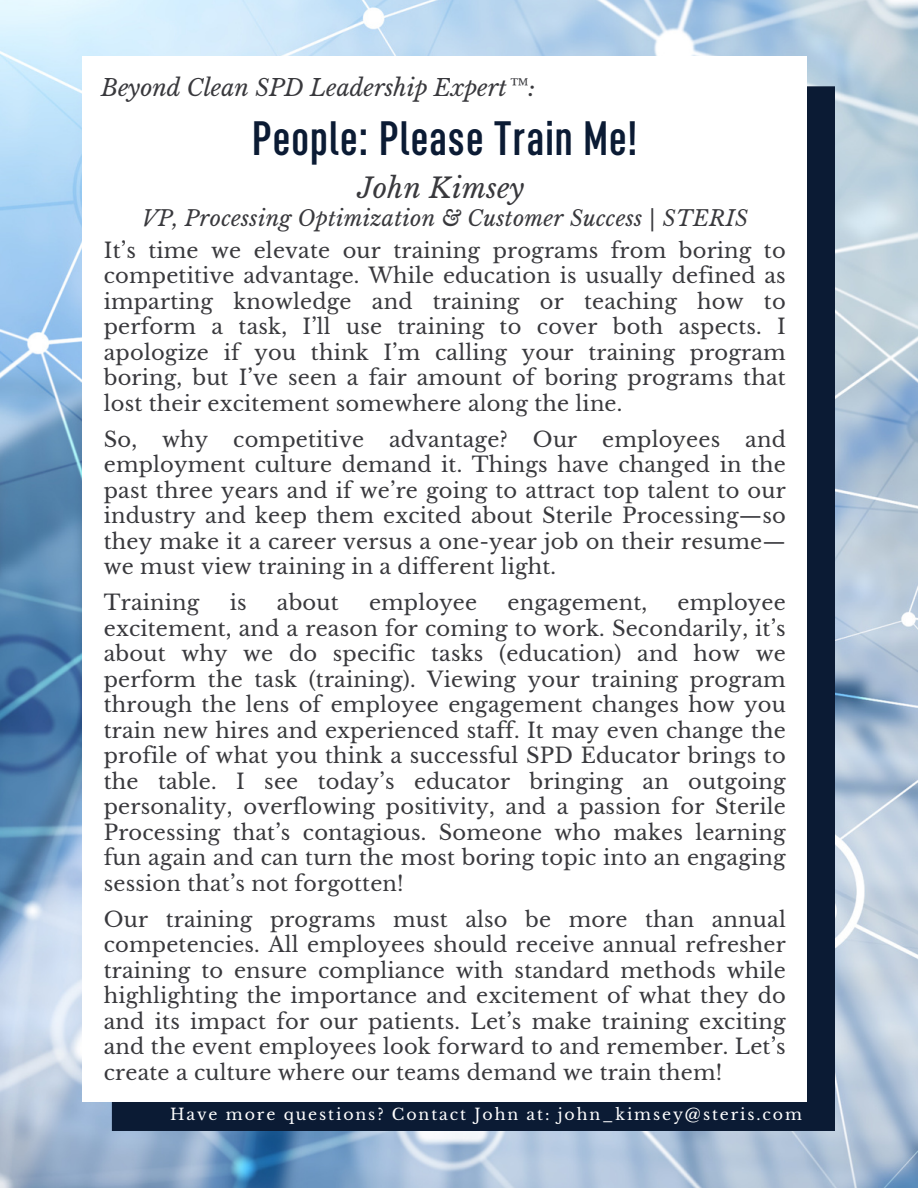
<style>
.page{position:relative;width:918px;height:1188px;background:#fff}
.page>*{position:absolute;margin:0;border:0;box-sizing:border-box;transform-origin:0 0}
.t1{font:600 extra-condensed 48.15px "Opinion Pro";letter-spacing:.04em;color:#0b1b34}
.t2{font:italic 27.6px "Libre Baskerville";letter-spacing:.01em;color:#39393d}
.t3{font:italic 23.1px "Libre Baskerville";color:#39393d}
.t4{font:italic 21.6px "Libre Baskerville";letter-spacing:.01em;color:#39393d}
.t5{font:21px/25.5px "Libre Baskerville";letter-spacing:.01em;color:#39393d;text-align:justify}
.t6{font:15.75px "Libre Baskerville";letter-spacing:.12em;color:#fff}
</style>
<div class="page">
<img style="left:0;top:0;width:918px;height:1188px">
<div style="left:112px;top:86px;width:723px;height:1045px;background:#0b1b34"></div>
<div style="left:83px;top:57px;width:723px;height:1045px;background:#fff"></div>
<p class="t3" style="left:101px;top:74px;width:436px">Beyond Clean SPD Leadership Expert™:</p>
<p class="t1" style="left:253px;top:119px;width:386px">People: Please Train Me!</p>
<p class="t2" style="left:358px;top:171px;width:168px">John Kimsey</p>
<p class="t4" style="left:142px;top:205px;width:608px">VP, Processing Optimization &amp; Customer Success | STERIS</p>
<p class="t5" style="left:104px;top:238px;width:684px">It’s time we elevate our training programs from boring to competitive advantage. While education is usually defined as imparting knowledge and training or teaching how to perform a task, I’ll use training to cover both aspects. I apologize if you think I’m calling your training program boring, but I’ve seen a fair amount of boring programs that lost their excitement somewhere along the line.</p>
<p class="t5" style="left:104px;top:427px;width:684px">So, why competitive advantage? Our employees and employment culture demand it. Things have changed in the past three years and if we’re going to attract top talent to our industry and keep them excited about Sterile Processing—so they make it a career versus a one-year job on their resume— we must view training in a different light.</p>
<p class="t5" style="left:104px;top:590px;width:97px">Training</p>
<p class="t5" style="left:230px;top:590px;width:18px">is</p>
<p class="t5" style="left:277px;top:590px;width:63px">about</p>
<p class="t5" style="left:369px;top:590px;width:110px">employee</p>
<p class="t5" style="left:507px;top:590px;width:141px">engagement,</p>
<p class="t5" style="left:104px;top:590px;width:684px;text-indent:574px">employee excitement, and a reason for coming to work. Secondarily, it’s about why we do specific tasks (education) and how we perform the task (training). Viewing your training program through the lens of employee engagement changes how you train new hires and experienced staff. It may even change the profile of what you think a successful SPD Educator brings to the table. I see today’s educator bringing an outgoing personality, overflowing positivity, and a passion for Sterile Processing that’s contagious. Someone who makes learning fun again and can turn the most boring topic into an engaging session that’s not forgotten!</p>
<p class="t5" style="left:104px;top:907px;width:684px">Our training programs must also be more than annual competencies. All employees should receive annual refresher training to ensure compliance with standard methods while highlighting the importance and excitement of what they do and its impact for our patients. Let’s make training exciting and the event employees look forward to and remember. Let’s create a culture where our teams demand we train them!</p>
<p class="t6" style="left:170px;top:1105px;width:633px">Have more questions? Contact John at: john_kimsey@steris.com</p>
</div>
